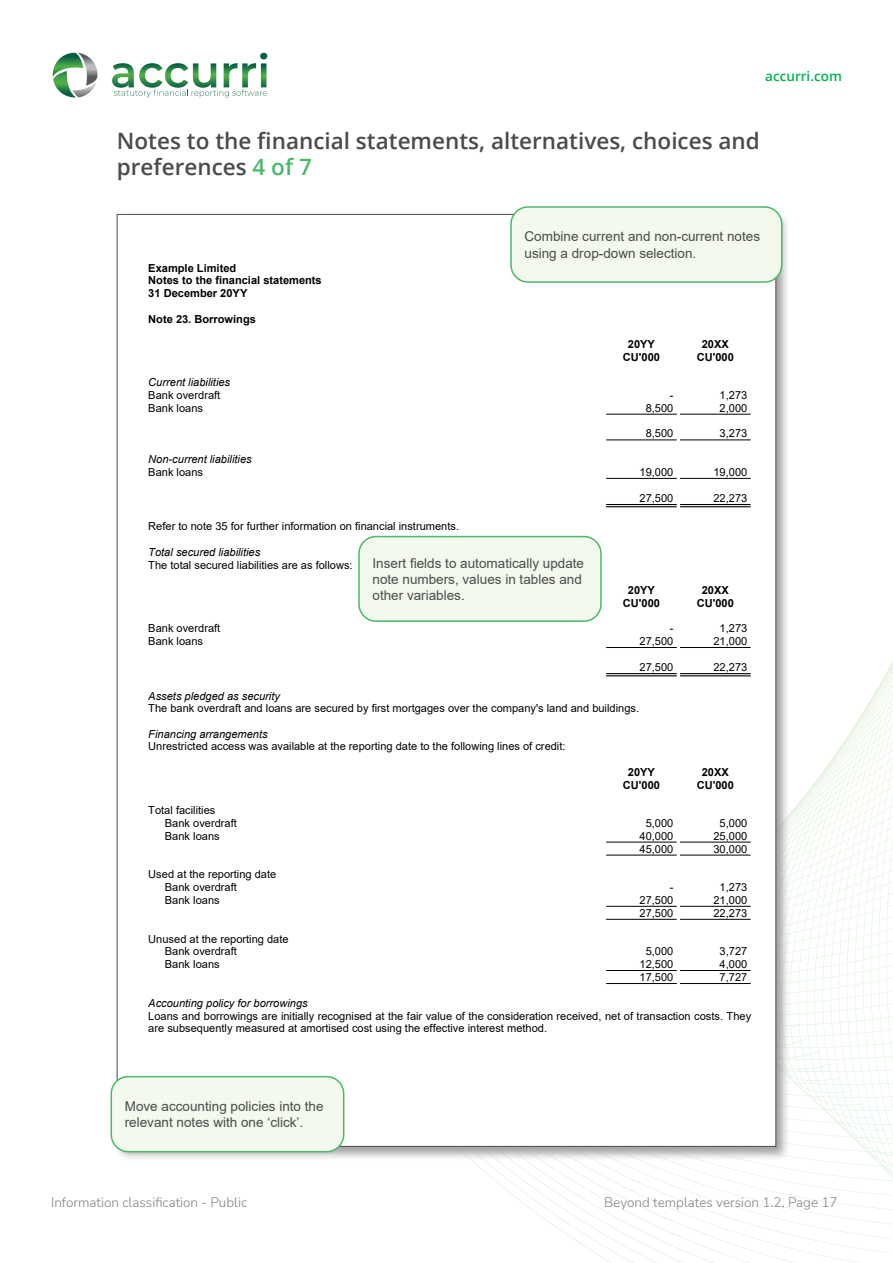
<style>
.page{position:relative;width:893px;height:1263px;background:#fff}
.page>*{position:absolute;margin:0;border:0;box-sizing:border-box;transform-origin:0 0}
.t1{font:600 22.5px/25.5px "Open Sans";color:#4b4b4b}
.t2{font:13.5px/16.2px "Arial";color:#4b4b4b}
.t3{font:300 13.5px "Nunito Sans";color:#828282}
.t4{font:600 13.5px "Open Sans";color:#05b152}
.t5{font:11.1px/12.8px "Arial";color:#000}
.t6{font:italic 11.1px "Arial";color:#000}
.t7{font:700 11.1px/12.8px "Arial";color:#000}
.s1{color:#4ab969}
</style>
<div class="page">
<svg style="left:791px;top:805px;width:6px;height:315px"></svg>
<svg style="left:797px;top:796px;width:8px;height:338px"></svg>
<svg style="left:805px;top:784px;width:9px;height:363px"></svg>
<svg style="left:814px;top:772px;width:9px;height:403px"></svg>
<svg style="left:823px;top:762px;width:7px;height:427px"></svg>
<svg style="left:830px;top:751px;width:8px;height:453px"></svg>
<svg style="left:838px;top:739px;width:8px;height:480px"></svg>
<svg style="left:846px;top:661px;width:47px;height:602px"></svg>
<svg style="left:112px;top:53px;width:155px;height:44px"></svg>
<svg style="left:52px;top:53px;width:46px;height:45px"></svg>
<div style="left:115px;top:212px;width:676px;height:949px;background:#828282;opacity:.75"></div>
<div style="left:117px;top:214px;width:659px;height:932px;background:#fff"></div>
<hr style="left:606px;top:414px;width:71px;height:1px;background:#000">
<hr style="left:680px;top:414px;width:71px;height:1px;background:#000">
<hr style="left:606px;top:440px;width:71px;height:1px;background:#000">
<hr style="left:680px;top:440px;width:71px;height:1px;background:#000">
<hr style="left:606px;top:478px;width:71px;height:1px;background:#000">
<hr style="left:680px;top:478px;width:71px;height:1px;background:#000">
<hr style="left:606px;top:506px;width:71px;height:1px;background:#000">
<hr style="left:606px;top:504px;width:71px;height:1px;background:#000">
<hr style="left:680px;top:506px;width:71px;height:1px;background:#000">
<hr style="left:680px;top:504px;width:71px;height:1px;background:#000">
<hr style="left:606px;top:647px;width:71px;height:1px;background:#000">
<hr style="left:680px;top:647px;width:71px;height:1px;background:#000">
<hr style="left:606px;top:675px;width:71px;height:1px;background:#000">
<hr style="left:606px;top:673px;width:71px;height:1px;background:#000">
<hr style="left:680px;top:675px;width:71px;height:1px;background:#000">
<hr style="left:680px;top:673px;width:71px;height:1px;background:#000">
<hr style="left:606px;top:842px;width:71px;height:1px;background:#000">
<hr style="left:680px;top:842px;width:71px;height:1px;background:#000">
<hr style="left:606px;top:855px;width:71px;height:1px;background:#000">
<hr style="left:680px;top:855px;width:71px;height:1px;background:#000">
<hr style="left:606px;top:906px;width:71px;height:1px;background:#000">
<hr style="left:680px;top:906px;width:71px;height:1px;background:#000">
<hr style="left:606px;top:919px;width:71px;height:1px;background:#000">
<hr style="left:680px;top:919px;width:71px;height:1px;background:#000">
<hr style="left:606px;top:970px;width:71px;height:1px;background:#000">
<hr style="left:680px;top:970px;width:71px;height:1px;background:#000">
<hr style="left:606px;top:983px;width:71px;height:1px;background:#000">
<hr style="left:680px;top:983px;width:71px;height:1px;background:#000">
<div style="left:511px;top:207px;width:271px;height:75px;background:#f3f9ed;border-radius:17px"></div>
<div style="left:510px;top:206px;width:272px;height:77px;border:2px solid #4ab969;border-radius:17px"></div>
<div style="left:111px;top:1076px;width:233px;height:76px;background:#f3f9ed;border-radius:17px"></div>
<div style="left:111px;top:1076px;width:233px;height:76px;border:2px solid #4ab969;border-radius:17px"></div>
<div style="left:359px;top:536px;width:242px;height:85px;background:#f3f9ed;border-radius:17px"></div>
<div style="left:358px;top:536px;width:244px;height:86px;border:2px solid #4ab969;border-radius:17px"></div>
<p class="t4" style="left:765px;top:67px;width:78px">accurri.com</p>
<h1 class="t1" style="left:117px;top:128px;width:644px">Notes to the financial statements, alternatives, choices and preferences <span class="s1">4 of 7</span></h1>
<p class="t7" style="left:148px;top:261px;width:175px">Example Limited<br>Notes to the financial statements<br>31 December 20YY</p>
<p class="t7" style="left:148px;top:312px;width:109px">Note 23. Borrowings</p>
<p class="t6" style="left:148px;top:375px;width:83px">Current liabilities</p>
<p class="t5" style="left:148px;top:389px;width:74px">Bank overdraft<br>Bank loans</p>
<p class="t6" style="left:148px;top:452px;width:105px">Non-current liabilities</p>
<p class="t5" style="left:148px;top:466px;width:56px">Bank loans</p>
<p class="t2" style="left:524px;top:228px;width:237px">Combine current and non-current notes using a drop-down selection.</p>
<p class="t7" style="left:628px;top:338px;width:29px">20YY</p>
<p class="t7" style="left:702px;top:338px;width:29px">20XX</p>
<p class="t7" style="left:623px;top:351px;width:39px">CU'000</p>
<p class="t7" style="left:697px;top:351px;width:39px">CU'000</p>
<p class="t5" style="left:670px;top:389px;width:5px">-</p>
<p class="t5" style="left:720px;top:389px;width:29px">1,273</p>
<p class="t5" style="left:646px;top:401px;width:29px">8,500</p>
<p class="t5" style="left:720px;top:401px;width:29px">2,000</p>
<p class="t5" style="left:646px;top:427px;width:29px">8,500</p>
<p class="t5" style="left:720px;top:427px;width:29px">3,273</p>
<p class="t5" style="left:639px;top:465px;width:35px">19,000</p>
<p class="t5" style="left:713px;top:465px;width:35px">19,000</p>
<p class="t5" style="left:639px;top:491px;width:35px">27,500</p>
<p class="t5" style="left:713px;top:491px;width:35px">22,273</p>
<p class="t5" style="left:148px;top:520px;width:312px">Refer to note 35 for further information on financial instruments.</p>
<p class="t6" style="left:148px;top:545px;width:114px">Total secured liabilities</p>
<p class="t5" style="left:148px;top:558px;width:206px">The total secured liabilities are as follows:</p>
<p class="t2" style="left:372px;top:555px;width:213px">Insert fields to automatically update note numbers, values in tables and other variables.</p>
<p class="t5" style="left:148px;top:622px;width:74px">Bank overdraft<br>Bank loans</p>
<p class="t7" style="left:628px;top:584px;width:29px">20YY</p>
<p class="t7" style="left:702px;top:584px;width:29px">20XX</p>
<p class="t7" style="left:623px;top:597px;width:39px">CU'000</p>
<p class="t7" style="left:697px;top:597px;width:39px">CU'000</p>
<p class="t5" style="left:670px;top:622px;width:5px">-</p>
<p class="t5" style="left:720px;top:622px;width:29px">1,273</p>
<p class="t5" style="left:639px;top:635px;width:35px">27,500</p>
<p class="t5" style="left:713px;top:635px;width:35px">21,000</p>
<p class="t5" style="left:639px;top:660px;width:35px">27,500</p>
<p class="t5" style="left:713px;top:660px;width:35px">22,273</p>
<p class="t6" style="left:148px;top:688px;width:133px">Assets pledged as security</p>
<p class="t5" style="left:148px;top:702px;width:492px">The bank overdraft and loans are secured by first mortgages over the company's land and buildings.</p>
<p class="t6" style="left:148px;top:727px;width:121px">Financing arrangements</p>
<p class="t5" style="left:148px;top:740px;width:419px">Unrestricted access was available at the reporting date to the following lines of credit:</p>
<p class="t7" style="left:628px;top:766px;width:29px">20YY</p>
<p class="t7" style="left:702px;top:766px;width:29px">20XX</p>
<p class="t7" style="left:623px;top:778px;width:39px">CU'000</p>
<p class="t7" style="left:697px;top:778px;width:39px">CU'000</p>
<p class="t5" style="left:165px;top:804px;width:74px;text-indent:-17px">Total facilities<br>Bank overdraft</p>
<p class="t5" style="left:646px;top:816px;width:29px">5,000</p>
<p class="t5" style="left:720px;top:816px;width:29px">5,000</p>
<p class="t5" style="left:165px;top:829px;width:56px">Bank loans</p>
<p class="t5" style="left:639px;top:829px;width:35px">40,000</p>
<p class="t5" style="left:713px;top:829px;width:35px">25,000</p>
<p class="t5" style="left:639px;top:842px;width:35px">45,000</p>
<p class="t5" style="left:713px;top:842px;width:35px">30,000</p>
<p class="t5" style="left:165px;top:868px;width:113px;text-indent:-17px">Used at the reporting date<br>Bank overdraft</p>
<p class="t5" style="left:670px;top:881px;width:5px">-</p>
<p class="t5" style="left:720px;top:881px;width:29px">1,273</p>
<p class="t5" style="left:165px;top:893px;width:56px">Bank loans</p>
<p class="t5" style="left:639px;top:893px;width:35px">27,500</p>
<p class="t5" style="left:713px;top:893px;width:35px">21,000</p>
<p class="t5" style="left:639px;top:906px;width:35px">27,500</p>
<p class="t5" style="left:713px;top:906px;width:35px">22,273</p>
<p class="t5" style="left:165px;top:932px;width:125px;text-indent:-17px">Unused at the reporting date<br>Bank overdraft</p>
<p class="t5" style="left:646px;top:945px;width:29px">5,000</p>
<p class="t5" style="left:720px;top:945px;width:29px">3,727</p>
<p class="t5" style="left:165px;top:958px;width:56px">Bank loans</p>
<p class="t5" style="left:639px;top:958px;width:35px">12,500</p>
<p class="t5" style="left:720px;top:958px;width:29px">4,000</p>
<p class="t5" style="left:639px;top:971px;width:35px">17,500</p>
<p class="t5" style="left:720px;top:971px;width:29px">7,727</p>
<p class="t6" style="left:148px;top:996px;width:161px">Accounting policy for borrowings</p>
<p class="t5" style="left:148px;top:1009px;width:604px">Loans and borrowings are initially recognised at the fair value of the consideration received, net of transaction costs. They are subsequently measured at amortised cost using the effective interest method.</p>
<p class="t2" style="left:125px;top:1098px;width:200px">Move accounting policies into the relevant notes with one ‘click’.</p>
<p class="t3" style="left:51px;top:1193px;width:198px">Information classification - Public</p>
<p class="t3" style="left:604px;top:1193px;width:235px">Beyond templates version 1.2, Page 17</p>
</div>
